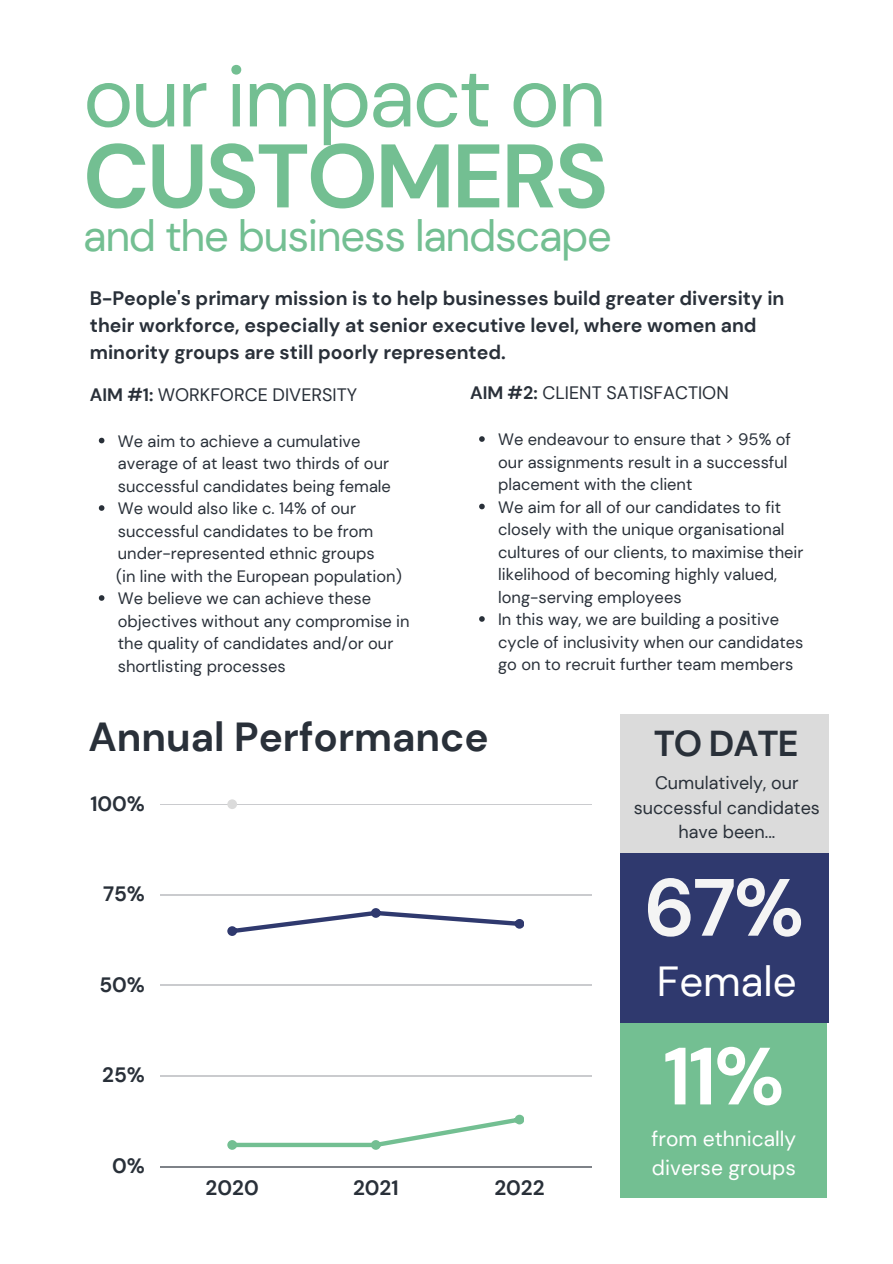
<style>
.page{position:relative;width:893px;height:1264px;background:#fff}
.page>*{position:absolute;margin:0;border:0;box-sizing:border-box;transform-origin:0 0}
.t1{font:700 89.85px "DM Sans";letter-spacing:-.03em;color:#73bf92}
.t2{font:85.5px "DM Sans";letter-spacing:-.03em;color:#73bf92}
.t3{font:700 81px "DM Sans";color:#f4f4f4}
.t4{font:700 80.85px "DM Sans";color:#fff}
.t5{font:43.5px "DM Sans";letter-spacing:-.03em;color:#73bf92}
.t6{font:42px "DM Sans";color:#fff}
.t7{font:700 40.5px "DM Sans";color:#293039}
.t8{font:700 36px "DM Sans";letter-spacing:-.03em;color:#293039}
.t9{font:21px/29.2px "DM Sans";color:#fff}
.t10{font:700 20.7px "DM Sans";color:#293039}
.t11{font:700 19.5px/27px "DM Sans";color:#293039}
.t12{font:18px/24.8px "DM Sans";color:#293039;text-align:center}
.t13{font:16.5px/22.5px "DM Sans";color:#293039}
.s1{font-weight:700}
</style>
<div class="page">
<svg style="left:479px;top:436px;width:5px;height:6px"></svg>
<svg style="left:479px;top:503px;width:5px;height:6px"></svg>
<svg style="left:479px;top:616px;width:5px;height:5px"></svg>
<svg style="left:99px;top:438px;width:5px;height:5px"></svg>
<svg style="left:99px;top:505px;width:5px;height:6px"></svg>
<svg style="left:99px;top:595px;width:5px;height:6px"></svg>
<div style="left:620px;top:714px;width:208px;height:139px;background:#dbdbdb"></div>
<div style="left:620px;top:1022px;width:207px;height:175px;background:#73bf92"></div>
<div style="left:620px;top:853px;width:208px;height:169px;background:#2f396e"></div>
<hr style="left:160px;top:803px;width:431px;height:1px;background:#293039">
<hr style="left:160px;top:894px;width:431px;height:1px;background:#293039">
<hr style="left:160px;top:984px;width:431px;height:1px;background:#293039">
<hr style="left:160px;top:1075px;width:431px;height:1px;background:#293039">
<hr style="left:160px;top:1166px;width:431px;height:1px;background:#293039">
<svg style="left:227px;top:908px;width:297px;height:27px"></svg>
<svg style="left:227px;top:1114px;width:297px;height:35px"></svg>
<div style="left:227px;top:799px;width:10px;height:10px;background:#dbdbdb;border-radius:50%"></div>
<h2 class="t2" style="left:83px;top:42px;width:524px">our impact on</h2>
<h1 class="t1" style="left:83px;top:118px;width:526px">CUSTOMERS</h1>
<h3 class="t5" style="left:83px;top:208px;width:530px">and the business landscape</h3>
<p class="t11" style="left:90px;top:285px;width:696px">B-People's primary mission is to help businesses build greater diversity in their workforce, especially at senior executive level, where women and minority groups are still poorly represented.</p>
<p class="t12" style="left:90px;top:382px;width:269px"><span class="s1">AIM #1:</span> WORKFORCE DIVERSITY</p>
<p class="t13" style="left:118px;top:430px;width:274px">We aim to achieve a cumulative average of at least two thirds of our successful candidates being female We would also like c. 14% of our successful candidates to be from under-represented ethnic groups</p>
<p class="t13" style="left:118px;top:587px;width:293px">We believe we can achieve these objectives without any compromise in the quality of candidates and/or our shortlisting processes</p>
<p class="t13" style="left:116px;top:565px;width:287px">(in line with the European population)</p>
<p class="t12" style="left:470px;top:380px;width:260px"><span class="s1">AIM #2:</span> CLIENT SATISFACTION</p>
<p class="t13" style="left:498px;top:428px;width:307px">We endeavour to ensure that &gt; 95% of our assignments result in a successful placement with the client<br>We aim for all of our candidates to fit closely with the unique organisational cultures of our clients, to maximise their likelihood of becoming highly valued, long-serving employees<br>In this way, we are building a positive cycle of inclusivity when our candidates go on to recruit further team members</p>
<h3 class="t7" style="left:88px;top:711px;width:401px">Annual Performance</h3>
<p class="t10" style="left:90px;top:790px;width:56px">100%</p>
<p class="t10" style="left:103px;top:880px;width:44px">75%</p>
<p class="t10" style="left:99px;top:971px;width:47px">50%</p>
<p class="t10" style="left:102px;top:1061px;width:44px">25%</p>
<p class="t10" style="left:112px;top:1152px;width:34px">0%</p>
<p class="t10" style="left:205px;top:1174px;width:55px">2020</p>
<p class="t10" style="left:353px;top:1174px;width:47px">2021</p>
<p class="t10" style="left:494px;top:1174px;width:52px">2022</p>
<h3 class="t8" style="left:653px;top:720px;width:146px">TO DATE</h3>
<p class="t12" style="left:633px;top:770px;width:188px">Cumulatively, our successful candidates have been...</p>
<h3 class="t3" style="left:644px;top:855px;width:162px">67%</h3>
<h3 class="t6" style="left:657px;top:954px;width:141px">Female</h3>
<h3 class="t4" style="left:663px;top:1024px;width:123px">11%</h3>
<p class="t9" style="left:651px;top:1124px;width:146px">from ethnically diverse groups</p>
</div>
